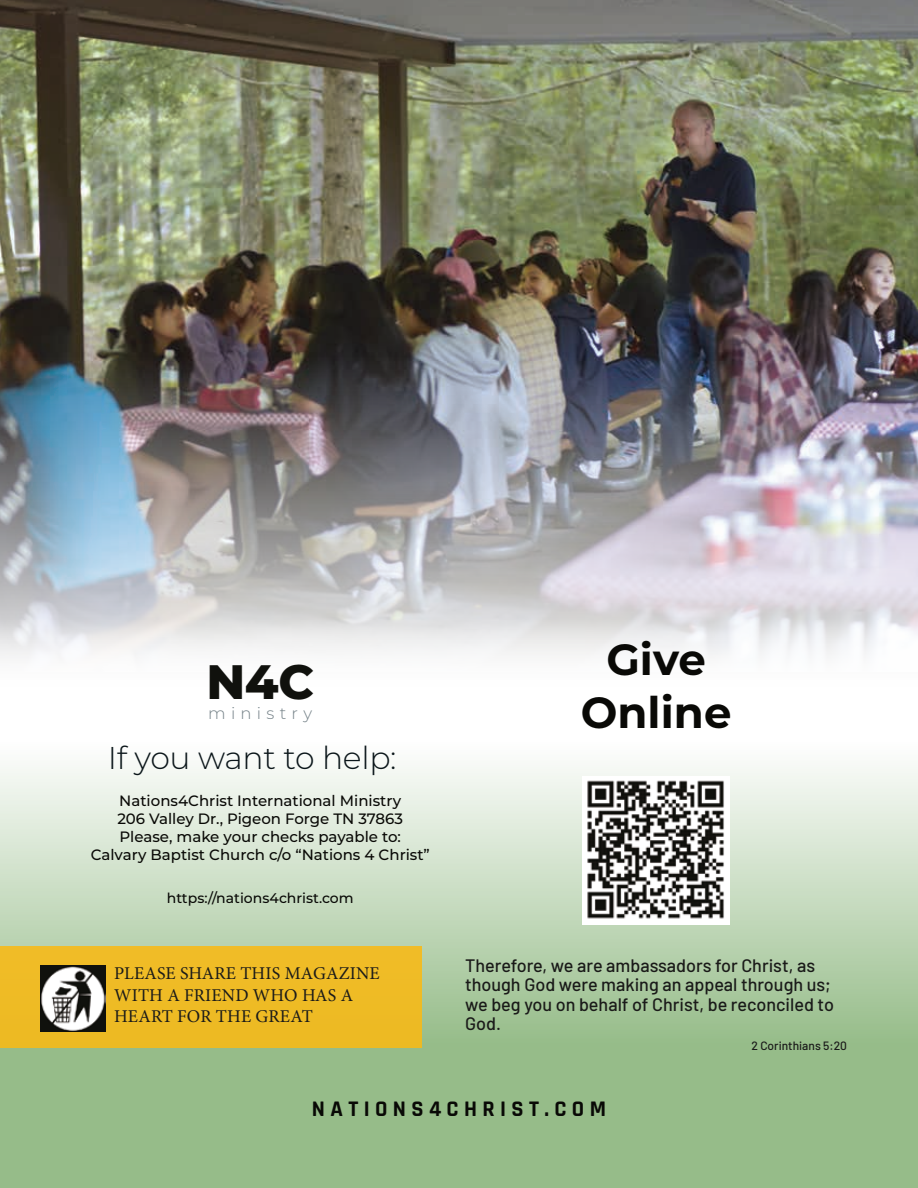
<style>
.page{position:relative;width:918px;height:1188px;background:#fff}
.page>*{position:absolute;margin:0;border:0;box-sizing:border-box;transform-origin:0 0}
.t1{font:800 48.3px "Montserrat";color:#10110d}
.t2{font:700 43.5px/52.5px "Montserrat";color:#090906;text-align:center}
.t3{font:300 31.5px "Montserrat";letter-spacing:-.01em;color:#0b161a}
.t4{font:700 22.5px "Rajdhani";letter-spacing:.24em;color:#090906}
.t5{font:500 18px/19.5px "Barlow";color:#1a1a19}
.t6{font:18px/21.6px "Minion Pro";letter-spacing:.01em;color:#1a1a19}
.t7{font:300 16.5px "Montserrat";letter-spacing:.32em;color:#748187}
.t8{font:500 15px/18px "Montserrat";color:#090906;text-align:center}
.t9{font:500 14.1px "Montserrat";color:#090906}
.t10{font:500 12px "Barlow";color:#1a1a19}
</style>
<div class="page">
<svg style="left:0;top:767px;width:918px;height:421px;background:#b5cfac"></svg>
<img style="left:0;top:0;width:918px;height:658px">
<img style="left:582px;top:777px;width:148px;height:147px">
<div style="left:0;top:946px;width:422px;height:102px;background:#eebb25"></div>
<img style="left:40px;top:966px;width:66px;height:66px">
<h1 class="t1" style="left:206px;top:646px;width:109px">N4C</h1>
<p class="t7" style="left:208px;top:702px;width:106px">ministry</p>
<h3 class="t3" style="left:108px;top:737px;width:290px">If you want to help:</h3>
<p class="t8" style="left:91px;top:791px;width:341px">Nations4Christ International Ministry<br>206 Valley Dr., Pigeon Forge TN 37863<br>Please, make your checks payable to:<br>Calvary Baptist Church c/o “Nations 4 Christ”</p>
<p class="t9" style="left:167px;top:889px;width:188px">https://nations4christ.com</p>
<p class="t6" style="left:114px;top:963px;width:267px">PLEASE SHARE THIS MAGAZINE<br>WITH A FRIEND WHO HAS A<br>HEART FOR THE GREAT</p>
<h2 class="t2" style="left:581px;top:631px;width:152px">Give<br>Online</h2>
<p class="t5" style="left:465px;top:954px;width:370px">Therefore, we are ambassadors for Christ, as though God were making an appeal through us; we beg you on behalf of Christ, be reconciled to God.</p>
<p class="t10" style="left:751px;top:1037px;width:97px">2 Corinthians 5:20</p>
<h3 class="t4" style="left:312px;top:1095px;width:296px">NATIONS4CHRIST.COM</h3>
</div>
